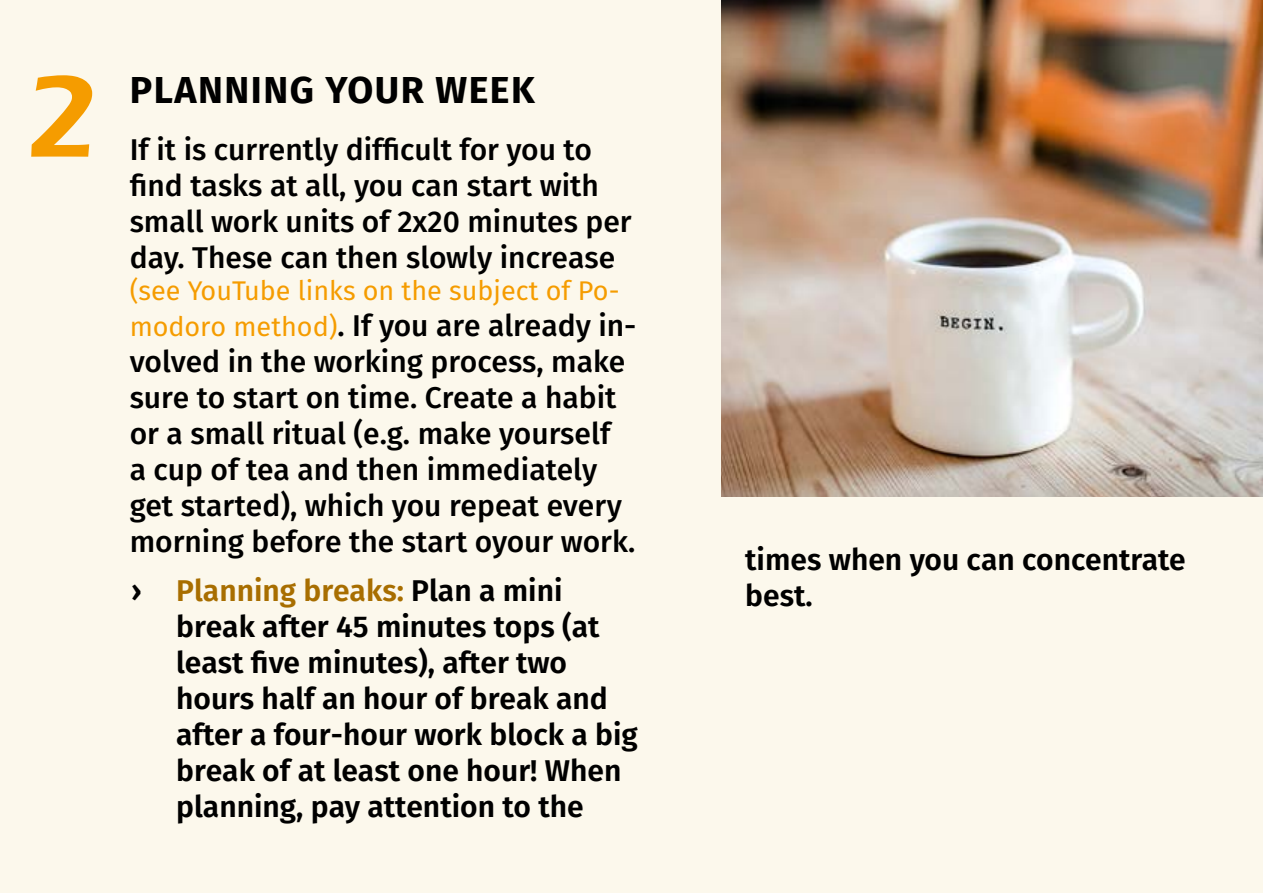
<style>
.page{position:relative;width:1263px;height:893px;background:#fcf8ec}
.page>*{position:absolute;margin:0;border:0;box-sizing:border-box;transform-origin:0 0}
.t1{font:600 120px "Eras ITC";color:#f59c00}
.t2{font:700 37.5px "Fira Sans";letter-spacing:.04em;color:#000}
.t3{font:500 30px/36px "Fira Sans";color:#000}
.t4{font:600 30px/36px "Fira Sans";color:#000}
.t5{font:27px "Fira Sans";color:#f59c00}
.s1{font-weight:400;font-size:27px;color:#f59c00}
.s2{color:#a86e00}
</style>
<div class="page">
<img style="left:721px;top:0;width:542px;height:496px">
<h1 class="t1" style="left:26px;top:49px;width:75px">2</h1>
<p class="t2" style="left:130px;top:63px;width:406px">PLANNING YOUR WEEK</p>
<p class="t3" style="left:130px;top:131px;width:503px">If it is currently difficult for you to find tasks at all, you can start with small work units of 2x20 minutes per day. These can then slowly increase</p>
<p class="t5" style="left:130px;top:272px;width:491px">(see YouTube links on the subject of Po-</p>
<p class="t3" style="left:130px;top:308px;width:508px"><span class="s1">modoro method)</span>. If you are already in&shy;volved in the working process, make sure to start on time. Create a habit or a small ritual (e.g. make yourself<br>a cup of tea and then immediately get started), which you repeat every morning before the start oyour work.</p>
<p class="t4" style="left:176px;top:572px;width:463px;text-indent:-45px">› <span class="s2">Planning breaks:</span> Plan a mini break after 45 minutes tops (at least five minutes), after two hours half an hour of break and after a four-hour work block a big break of at least one hour! When planning, pay attention to the</p>
<p class="t4" style="left:745px;top:541px;width:442px">times when you can concentrate best.</p>
</div>
